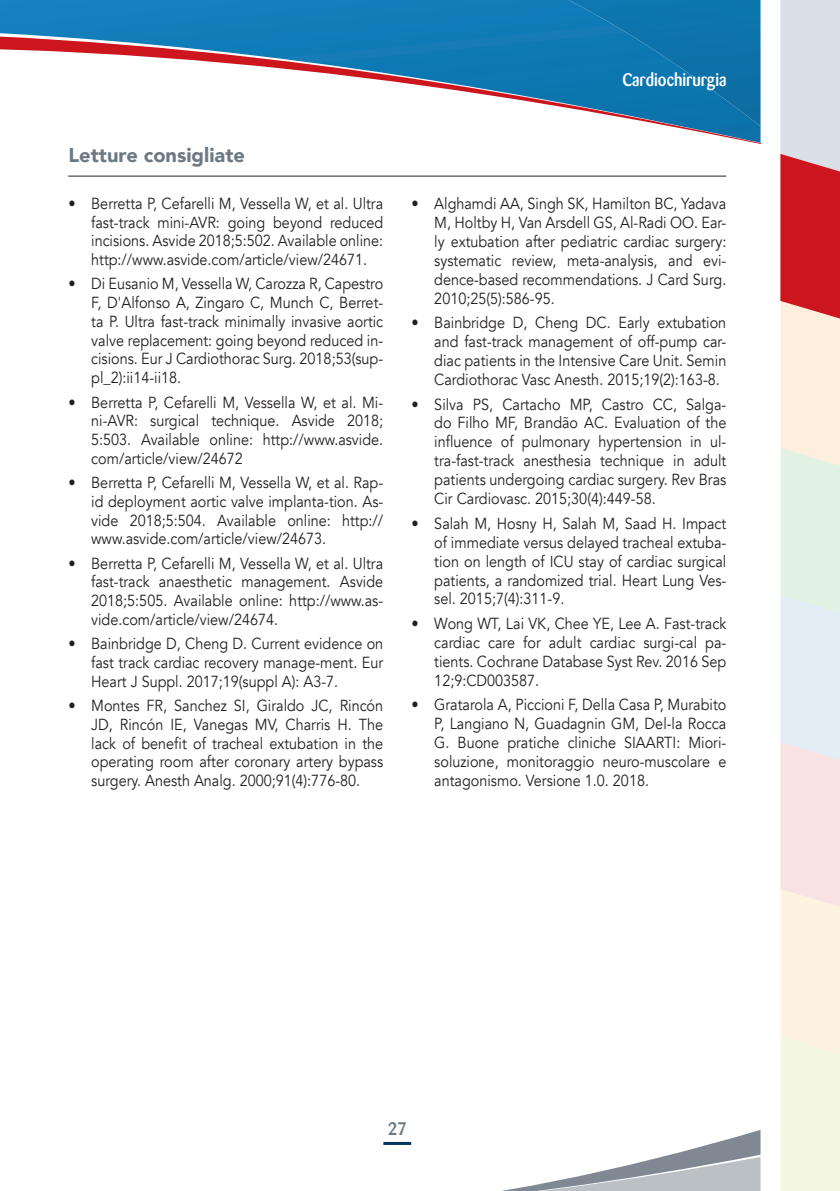
<style>
.page{position:relative;width:840px;height:1191px;background:#fff}
.page>*{position:absolute;margin:0;border:0;box-sizing:border-box;transform-origin:0 0}
.t1{font:900 20px "Avenir";color:#6e7a83}
.t2{font:500 18px "Barmeno";color:#fff;scale:.9 1}
.t3{font:500 18px "Barmeno";color:#6e7a83}
.t4{font:16px/19px "Avenir";color:#231f20;text-align:justify;scale:.9 1}
.s1{font-weight:500}
</style>
<div class="page">
<svg style="left:384px;top:1130px;width:376px;height:61px"></svg>
<hr style="left:383px;top:1142px;width:28px;height:3px;background:#003562">
<svg style="left:0;top:0;width:760px;height:143px"></svg>
<img style="left:568px;top:0;width:192px;height:126px">
<hr style="left:68px;top:176px;width:658px;height:1px;background:#231f20">
<svg style="left:780px;top:0;width:59px;height:1191px;background:#ead2cc"></svg>
<p class="t1" style="left:68px;top:138px;width:178px">Letture consigliate</p>
<p class="t4" style="left:91px;top:194px;width:326px;text-indent:-23px"><span class="s1">•</span> Berretta P, Cefarelli M, Vessella W, et al. Ultra fast-track mini-AVR: going beyond reduced incisions. Asvide 2018;5:502. Available online: http://www.asvide.com/article/view/24671.</p>
<p class="t4" style="left:91px;top:275px;width:326px;text-indent:-23px"><span class="s1">•</span> Di Eusanio M, Vessella W, Carozza R, Capestro F, D'Alfonso A, Zingaro C, Munch C, Berret&shy;ta P. Ultra fast-track minimally invasive aortic valve replacement: going beyond reduced in&shy;cisions. Eur J Cardiothorac Surg. 2018;53(sup&shy;pl_2):ii14-ii18.</p>
<p class="t4" style="left:91px;top:393px;width:326px;text-indent:-23px"><span class="s1">•</span> Berretta P, Cefarelli M, Vessella W, et al. Mi&shy;ni-AVR: surgical technique. Asvide 2018; 5:503. Available online: http://www.asvide. com/article/view/24672</p>
<p class="t4" style="left:91px;top:473px;width:326px;text-indent:-23px"><span class="s1">•</span> Berretta P, Cefarelli M, Vessella W, et al. Rap&shy;id deployment aortic valve implanta-tion. As&shy;vide 2018;5:504. Available online: http:// www.asvide.com/article/view/24673.</p>
<p class="t4" style="left:91px;top:554px;width:326px;text-indent:-23px"><span class="s1">•</span> Berretta P, Cefarelli M, Vessella W, et al. Ultra fast-track anaesthetic management. Asvide 2018;5:505. Available online: http://www.as&shy;vide.com/article/view/24674.</p>
<p class="t4" style="left:91px;top:634px;width:326px;text-indent:-23px"><span class="s1">•</span> Bainbridge D, Cheng D. Current evidence on fast track cardiac recovery manage-ment. Eur Heart J Suppl. 2017;19(suppl A): A3-7.</p>
<p class="t4" style="left:91px;top:696px;width:326px;text-indent:-23px"><span class="s1">•</span> Montes FR, Sanchez SI, Giraldo JC, Rincón JD, Rincón IE, Vanegas MV, Charris H. The lack of benefit of tracheal extubation in the operating room after coronary artery bypass surgery. Anesth Analg. 2000;91(4):776-80.</p>
<p class="t2" style="left:622px;top:69px;width:117px">Cardiochirurgia</p>
<p class="t4" style="left:434px;top:194px;width:326px;text-indent:-23px"><span class="s1">•</span> Alghamdi AA, Singh SK, Hamilton BC, Yadava M, Holtby H, Van Arsdell GS, Al-Radi OO. Ear&shy;ly extubation after pediatric cardiac surgery: systematic review, meta-analysis, and evi&shy;dence-based recommendations. J Card Surg.<br>2010;25(5):586-95.</p>
<p class="t4" style="left:434px;top:313px;width:326px;text-indent:-23px"><span class="s1">•</span> Bainbridge D, Cheng DC. Early extubation and fast-track management of off-pump car&shy;diac patients in the Intensive Care Unit. Semin Cardiothorac Vasc Anesth. 2015;19(2):163-8.</p>
<p class="t4" style="left:434px;top:395px;width:326px;text-indent:-23px"><span class="s1">•</span> Silva PS, Cartacho MP, Castro CC, Salga&shy;do Filho MF, Brandão AC. Evaluation of the influence of pulmonary hypertension in ul&shy;tra-fast-track anesthesia technique in adult patients undergoing cardiac surgery. Rev Bras Cir Cardiovasc. 2015;30(4):449-58.</p>
<p class="t4" style="left:434px;top:514px;width:326px;text-indent:-23px"><span class="s1">•</span> Salah M, Hosny H, Salah M, Saad H. Impact of immediate versus delayed tracheal extuba&shy;tion on length of ICU stay of cardiac surgical patients, a randomized trial. Heart Lung Ves&shy;sel. 2015;7(4):311-9.</p>
<p class="t4" style="left:434px;top:614px;width:326px;text-indent:-23px"><span class="s1">•</span> Wong WT, Lai VK, Chee YE, Lee A. Fast-track cardiac care for adult cardiac surgi-cal pa&shy;tients. Cochrane Database Syst Rev. 2016 Sep 12;9:CD003587.</p>
<p class="t4" style="left:434px;top:695px;width:326px;text-indent:-23px"><span class="s1">•</span> Gratarola A, Piccioni F, Della Casa P, Murabito P, Langiano N, Guadagnin GM, Del-la Rocca G. Buone pratiche cliniche SIAARTI: Miori&shy;soluzione, monitoraggio neuro-muscolare e antagonismo. Versione 1.0. 2018.</p>
<p class="t3" style="left:387px;top:1118px;width:21px">27</p>
</div>
